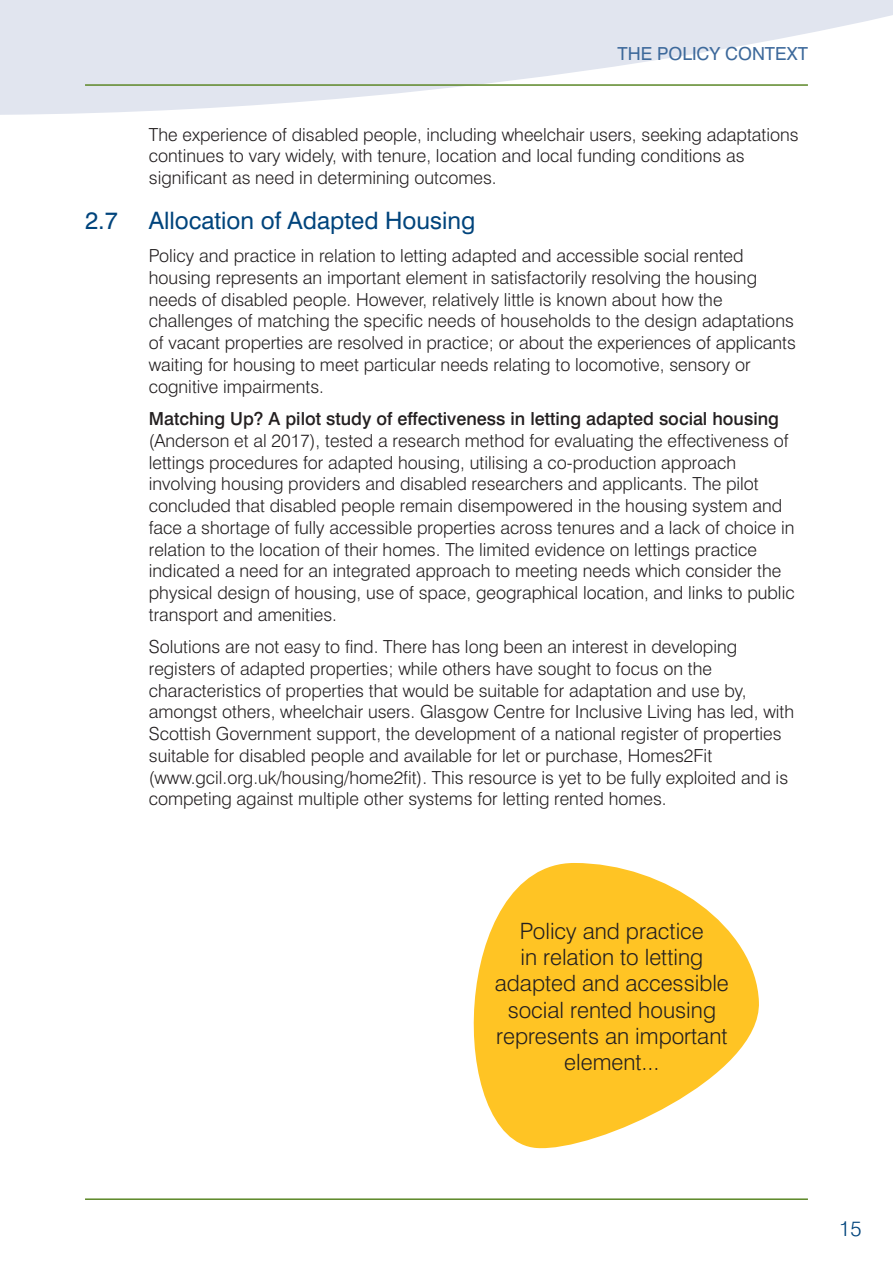
<style>
.page{position:relative;width:893px;height:1263px;background:#fff}
.page>*{position:absolute;margin:0;border:0;box-sizing:border-box;transform-origin:0 0}
.t1{font:24px "Swiss 721 BT";color:#00447c}
.t2{font:300 22.5px/26.2px "Swiss 721 BT";color:#231f20;text-align:center}
.t3{font:300 21px "Swiss 721 BT";color:#00447c}
.t4{font:300 18px/21.8px "Swiss 721 BT";color:#231f20}
.t5{font:18px "Swiss 721 BT";color:#3d699b}
.s1{font-weight:500}
</style>
<div class="page">
<svg style="left:0;top:0;width:893px;height:115px;fill:#e1e5ef"></svg>
<hr style="left:85px;top:1198px;width:723px;height:2px;background:#5c8727">
<hr style="left:85px;top:84px;width:723px;height:2px;background:#5c8727">
<svg style="left:473px;top:863px;width:286px;height:286px;fill:#ffc424"></svg>
<p class="t5" style="left:617px;top:46px;width:192px">THE POLICY CONTEXT</p>
<p class="t4" style="left:149px;top:125px;width:651px">The experience of disabled people, including wheelchair users, seeking adaptations continues to vary widely, with tenure, location and local funding conditions as significant as need in determining outcomes.</p>
<h2 class="t1" style="left:85px;top:210px;width:34px">2.7</h2>
<h2 class="t1" style="left:149px;top:210px;width:328px">Allocation of Adapted Housing</h2>
<p class="t4" style="left:149px;top:247px;width:649px">Policy and practice in relation to letting adapted and accessible social rented housing represents an important element in satisfactorily resolving the housing needs of disabled people. However, relatively little is known about how the challenges of matching the specific needs of households to the design adaptations of vacant properties are resolved in practice; or about the experiences of applicants waiting for housing to meet particular needs relating to locomotive, sensory or cognitive impairments.</p>
<p class="t4" style="left:149px;top:410px;width:647px"><span class="s1">Matching Up? A pilot study of effectiveness in letting adapted social housing </span>(Anderson et al 2017), tested a research method for evaluating the effectiveness of lettings procedures for adapted housing, utilising a co-production approach involving housing providers and disabled researchers and applicants. The pilot concluded that disabled people remain disempowered in the housing system and face a shortage of fully accessible properties across tenures and a lack of choice in relation to the location of their homes. The limited evidence on lettings practice indicated a need for an integrated approach to meeting needs which consider the physical design of housing, use of space, geographical location, and links to public transport and amenities.</p>
<p class="t4" style="left:149px;top:638px;width:647px">Solutions are not easy to find. There has long been an interest in developing registers of adapted properties; while others have sought to focus on the characteristics of properties that would be suitable for adaptation and use by, amongst others, wheelchair users. Glasgow Centre for Inclusive Living has led, with Scottish Government support, the development of a national register of properties suitable for disabled people and available for let or purchase, Homes2Fit (www.gcil.org.uk/housing/home2fit). This resource is yet to be fully exploited and is competing against multiple other systems for letting rented homes.</p>
<h3 class="t2" style="left:495px;top:920px;width:236px">Policy and practice<br>in relation to letting adapted and accessible social rented housing represents an important element...</h3>
<p class="t3" style="left:839px;top:1221px;width:24px">15</p>
</div>
